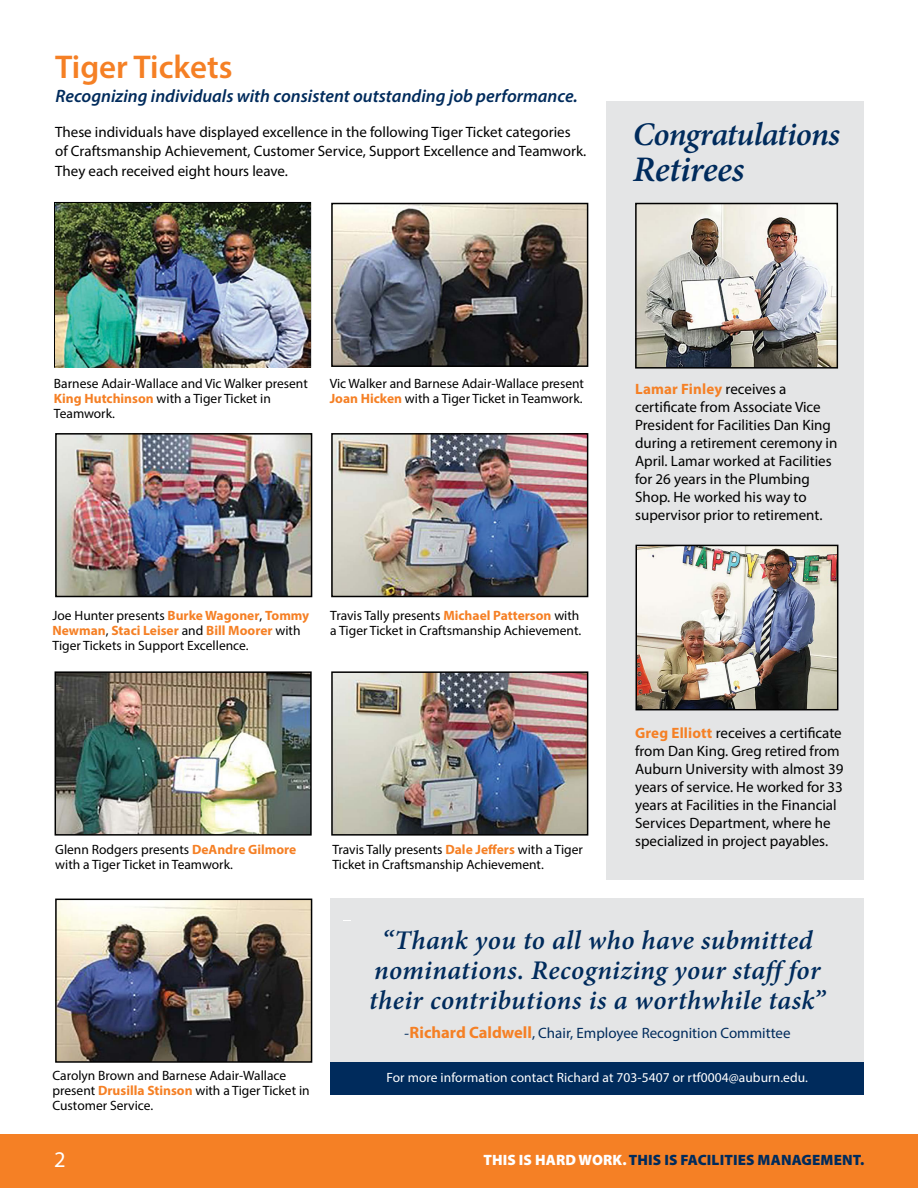
<style>
.page{position:relative;width:918px;height:1188px;background:#fff}
.page>*{position:absolute;margin:0;border:0;box-sizing:border-box;transform-origin:0 0}
.t1{font:italic 600 36px "Minion Pro";letter-spacing:-.01em;color:#002b5c}
.t2{font:italic 600 33px "Minion Pro";letter-spacing:-.02em;color:#002b5c}
.t3{font:600 33px "Myriad Pro";color:#f58025}
.t4{font:italic 600 27px/30px "Minion Pro";letter-spacing:.015em;color:#002b5c;text-align:center}
.t5{font:22.5px "Myriad Pro";color:#fff}
.t6{font:italic 600 18px "Myriad Pro";color:#002b5c}
.t7{font:15px/18px "Myriad Pro";color:#000}
.t8{font:15px "Myriad Pro";color:#002b5c}
.t9{font:900 15px "Myriad Pro";letter-spacing:.01em;color:#002b5c}
.t10{font:13.5px/15px "Myriad Pro";color:#000}
.t11{font:13.5px "Myriad Pro";letter-spacing:.005em;color:#fff}
.s1{font-weight:700;color:#f58025}
.s2{font-family:"Minion Pro";font-weight:500;font-size:16.5px}
.s3{font-weight:700;font-size:16.5px;color:#f58025}
.s4{color:#fff}
</style>
<div class="page">
<div style="left:0;top:1134px;width:918px;height:54px;background:#f58025"></div>
<div style="left:330px;top:899px;width:534px;height:196px;background:#e4e5e6"></div>
<div style="left:330px;top:1063px;width:534px;height:32px;background:#002b5c"></div>
<div style="left:607px;top:102px;width:257px;height:778px;background:#e4e5e6"></div>
<img style="left:55px;top:204px;width:256px;height:164px">
<img style="left:334px;top:206px;width:251px;height:158px">
<div style="left:331px;top:203px;width:257px;height:164px;border:2px solid #000"></div>
<img style="left:58px;top:436px;width:251px;height:158px">
<div style="left:55px;top:433px;width:257px;height:164px;border:2px solid #000"></div>
<img style="left:334px;top:436px;width:251px;height:158px">
<div style="left:331px;top:433px;width:257px;height:164px;border:2px solid #000"></div>
<img style="left:58px;top:674px;width:251px;height:159px">
<div style="left:55px;top:671px;width:257px;height:165px;border:2px solid #000"></div>
<img style="left:334px;top:674px;width:251px;height:159px">
<div style="left:331px;top:671px;width:257px;height:165px;border:2px solid #000"></div>
<img style="left:58px;top:902px;width:251px;height:158px">
<div style="left:55px;top:899px;width:257px;height:164px;border:2px solid #000"></div>
<img style="left:638px;top:206px;width:197px;height:160px">
<div style="left:635px;top:203px;width:203px;height:166px;border:2px solid #000"></div>
<img style="left:639px;top:548px;width:196px;height:159px">
<div style="left:636px;top:545px;width:202px;height:165px;border:2px solid #000"></div>
<h2 class="t3" style="left:55px;top:45px;width:179px">Tiger Tickets</h2>
<p class="t6" style="left:56px;top:85px;width:524px">Recognizing individuals with consistent outstanding job performance.</p>
<p class="t7" style="left:55px;top:122px;width:533px;line-height:19.5px">These individuals have displayed excellence in the following Tiger Ticket categories of Craftsmanship Achievement, Customer Service, Support Excellence and Teamwork.<br>They each received eight hours leave.</p>
<h2 class="t2" style="left:633px;top:111px;width:209px">Congratulations</h2>
<h1 class="t1" style="left:633px;top:144px;width:113px">Retirees</h1>
<p class="t10" style="left:54px;top:376px;width:255px">Barnese Adair-Wallace and Vic Walker present<br><span class="s1">King Hutchinson</span> with a Tiger Ticket in<br>Teamwork.</p>
<p class="t10" style="left:330px;top:376px;width:256px">Vic Walker and Barnese Adair-Wallace present<br><span class="s1">Joan Hicken</span> with a Tiger Ticket in Teamwork.</p>
<p class="t10" style="left:52px;top:608px;width:258px">Joe Hunter presents <span class="s1">Burke Wagoner</span>, <span class="s1">Tommy<br>Newman</span>, <span class="s1">Staci Leiser</span> and <span class="s1">Bill Moorer</span> with<br>Tiger Tickets in Support Excellence.</p>
<p class="t10" style="left:330px;top:608px;width:252px">Travis Tally presents <span class="s1">Michael Patterson</span> with a Tiger Ticket in Craftsmanship Achievement.</p>
<p class="t10" style="left:55px;top:842px;width:243px">Glenn Rodgers presents <span class="s1">DeAndre Gilmore </span>with a Tiger Ticket in Teamwork.</p>
<p class="t10" style="left:332px;top:842px;width:252px">Travis Tally presents <span class="s1">Dale Jeffers</span> with a Tiger<br>Ticket in Craftsmanship Achievement.</p>
<p class="t7" style="left:635px;top:380px;width:204px"><span class="s1">Lamar Finley</span> receives a certificate from Associate Vice<br>President for Facilities Dan King during a retirement ceremony in<br>April. Lamar worked at Facilities for 26 years in the Plumbing<br>Shop. He worked his way to supervisor prior to retirement.</p>
<p class="t7" style="left:635px;top:724px;width:210px"><span class="s1">Greg Elliott</span> receives a certificate from Dan King. Greg retired from Auburn University with almost 39 years of service. He worked for 33 years at Facilities in the Financial Services Department, where he specialized in project payables.</p>
<p class="t10" style="left:52px;top:1068px;width:259px">Carolyn Brown and Barnese Adair-Wallace present <span class="s1">Drusilla Stinson</span> with a Tiger Ticket in<br>Customer Service.</p>
<h3 class="t4" style="left:369px;top:925px;width:457px">“Thank you to all who have submitted nominations. Recognizing your staff for their contributions is a worthwhile task”</h3>
<p class="t8" style="left:404px;top:1024px;width:388px"><span class="s2">-</span><span class="s3">Richard Caldwell</span>, Chair, Employee Recognition Committee</p>
<p class="t11" style="left:387px;top:1069px;width:423px">For more information contact Richard at 703-5407 or rtf0004@auburn.edu.</p>
<h3 class="t5" style="left:54px;top:1146px;width:13px">2</h3>
<p class="t9" style="left:483px;top:1150px;width:382px"><span class="s4">THIS IS HARD WORK.</span> THIS IS FACILITIES MANAGEMENT.</p>
</div>
